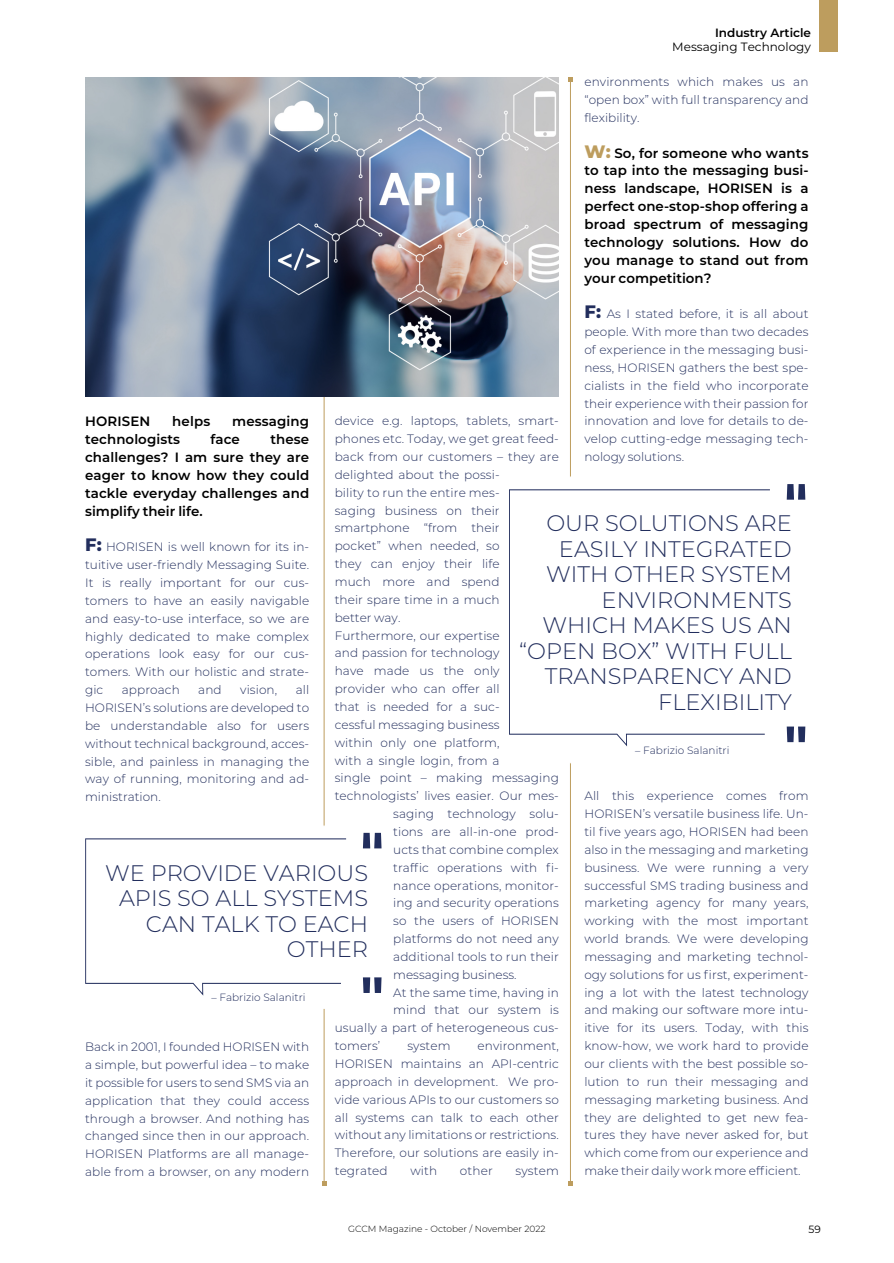
<style>
.page{position:relative;width:894px;height:1263px;background:#fff}
.page>*{position:absolute;margin:0;border:0;box-sizing:border-box;transform-origin:0 0}
.t1{font:300 22.5px/25.5px "Montserrat";color:#222e5d;text-align:right}
.t2{font:600 13.5px/17.9px "Montserrat";letter-spacing:.005em;color:#000;text-align:justify}
.t3{font:300 12.15px/17.9px "Montserrat";letter-spacing:.01em;color:#222e5d;text-align:justify}
.t4{font:12px "Montserrat";color:#000}
.t5{font:600 12px "Montserrat";color:#000}
.t6{font:300 10.5px "Montserrat";color:#222e5d}
.t7{font:10.5px "Montserrat";color:#000}
.t8{font:300 9px "Montserrat";color:#000}
.s1{font-weight:800;font-size:18px;color:#bd9d5e}
.s2{font-weight:800;font-size:18px}
</style>
<div class="page">
<hr style="left:323px;top:77px;width:1px;height:1109px;background:#bd9d5e">
<svg style="left:322px;top:1181px;width:4px;height:5px"></svg>
<hr style="left:570px;top:77px;width:1px;height:1109px;background:#bd9d5e">
<svg style="left:568px;top:1181px;width:4px;height:5px"></svg>
<svg style="left:568px;top:77px;width:4px;height:5px"></svg>
<div style="left:84px;top:825px;width:301px;height:184px;background:#fff"></div>
<svg style="left:363px;top:833px;width:18px;height:15px"></svg>
<svg style="left:363px;top:977px;width:18px;height:16px"></svg>
<svg style="left:85px;top:838px;width:261px;height:158px"></svg>
<div style="left:507px;top:476px;width:301px;height:287px;background:#fff"></div>
<svg style="left:786px;top:726px;width:19px;height:16px"></svg>
<svg style="left:786px;top:484px;width:19px;height:16px"></svg>
<svg style="left:509px;top:489px;width:260px;height:257px"></svg>
<img style="left:85px;top:77px;width:473px;height:320px">
<div style="left:818px;top:0;width:19px;height:51px;background:#bd9d5e"></div>
<p class="t5" style="left:714px;top:25px;width:97px">Industry Article</p>
<p class="t4" style="left:672px;top:39px;width:140px">Messaging Technology</p>
<p class="t3" style="left:584px;top:73px;width:225px">environments which makes us an “open box” with full transparency and flexibility.</p>
<p class="t2" style="left:584px;top:144px;width:225px"><span class="s1">W:</span> So, for someone who wants to tap into the messaging busi‐ ness landscape, HORISEN is a perfect one-stop-shop offering a broad spectrum of messaging technology solutions. How do you manage to stand out from your competition?</p>
<p class="t3" style="left:584px;top:305px;width:225px"><span class="s2">F:</span> As I stated before, it is all about people. With more than two decades of experience in the messaging busi‐ ness, HORISEN gathers the best spe‐ cialists in the field who incorporate their experience with their passion for innovation and love for details to de‐ velop cutting-edge messaging tech‐ nology solutions.</p>
<p class="t2" style="left:85px;top:413px;width:67px">HORISEN</p>
<p class="t2" style="left:172px;top:413px;width:39px">helps</p>
<p class="t2" style="left:232px;top:413px;width:78px">messaging</p>
<p class="t2" style="left:85px;top:430px;width:96px">technologists</p>
<p class="t2" style="left:210px;top:430px;width:31px">face</p>
<p class="t3" style="left:334px;top:412px;width:225px">device e.g. laptops, tablets, smart‐</p>
<p class="t3" style="left:334px;top:430px;width:225px">phones etc. Today, we get great feed‐</p>
<p class="t3" style="left:334px;top:448px;width:225px">back from our customers – they are</p>
<p class="t3" style="left:334px;top:466px;width:166px">delighted about the possi‐</p>
<p class="t3" style="left:334px;top:483px;width:166px">bility to run the entire mes‐</p>
<p class="t3" style="left:334px;top:501px;width:166px">saging business on their</p>
<p class="t3" style="left:334px;top:519px;width:166px">smartphone “from their</p>
<p class="t3" style="left:334px;top:537px;width:166px">pocket” when needed, so</p>
<p class="t3" style="left:334px;top:555px;width:166px">they can enjoy their life</p>
<p class="t3" style="left:334px;top:573px;width:166px">much more and spend</p>
<p class="t3" style="left:334px;top:591px;width:166px">their spare time in a much</p>
<p class="t3" style="left:334px;top:608px;width:67px">better way.</p>
<p class="t3" style="left:334px;top:626px;width:166px">Furthermore, our expertise</p>
<p class="t3" style="left:334px;top:644px;width:166px">and passion for technology</p>
<p class="t3" style="left:334px;top:662px;width:166px">have made us the only</p>
<p class="t3" style="left:334px;top:680px;width:166px">provider who can offer all</p>
<p class="t3" style="left:334px;top:698px;width:166px">that is needed for a suc‐</p>
<p class="t3" style="left:334px;top:715px;width:166px">cessful messaging business</p>
<p class="t3" style="left:334px;top:733px;width:166px">within only one platform,</p>
<p class="t3" style="left:334px;top:751px;width:166px">with a single login, from a</p>
<p class="t3" style="left:334px;top:769px;width:225px">single point – making messaging</p>
<p class="t3" style="left:334px;top:787px;width:225px">technologists’ lives easier. Our mes‐</p>
<p class="t3" style="left:393px;top:805px;width:167px">saging technology solu‐</p>
<p class="t3" style="left:393px;top:823px;width:167px">tions are all-in-one prod‐</p>
<p class="t3" style="left:393px;top:840px;width:167px">ucts that combine complex</p>
<p class="t3" style="left:393px;top:858px;width:167px">traffic operations with fi‐</p>
<p class="t3" style="left:393px;top:876px;width:167px">nance operations, monitor‐</p>
<p class="t3" style="left:393px;top:894px;width:167px">ing and security operations</p>
<p class="t3" style="left:393px;top:912px;width:167px">so the users of HORISEN</p>
<p class="t3" style="left:393px;top:930px;width:167px">platforms do not need any</p>
<p class="t3" style="left:393px;top:948px;width:167px">additional tools to run their</p>
<p class="t3" style="left:393px;top:965px;width:125px">messaging business.</p>
<p class="t3" style="left:393px;top:983px;width:167px">At the same time, having in</p>
<p class="t3" style="left:393px;top:1001px;width:167px">mind that our system is</p>
<p class="t3" style="left:334px;top:1019px;width:225px">usually a part of heterogeneous cus‐</p>
<p class="t3" style="left:334px;top:1037px;width:47px">tomers’</p>
<p class="t3" style="left:407px;top:1037px;width:45px">system</p>
<p class="t2" style="left:85px;top:430px;width:225px;text-indent:185px">these challenges? I am sure they are eager to know how they could tackle everyday challenges and simplify their life.</p>
<p class="t3" style="left:85px;top:538px;width:225px"><span class="s2">F:</span> HORISEN is well known for its in‐ tuitive user-friendly Messaging Suite.<br>It is really important for our cus‐ tomers to have an easily navigable and easy-to-use interface, so we are highly dedicated to make complex operations look easy for our cus‐ tomers. With our holistic and strate‐ gic</p>
<h1 class="t1" style="left:519px;top:510px;width:274px">OUR SOLUTIONS ARE<br>EASILY INTEGRATED<br>WITH OTHER SYSTEM<br>ENVIRONMENTS<br>WHICH MAKES US AN “OPEN BOX” WITH FULL<br>TRANSPARENCY AND<br>FLEXIBILITY</h1>
<p class="t6" style="left:635px;top:743px;width:96px">– Fabrizio Salanitri</p>
<p class="t3" style="left:85px;top:681px;width:225px;text-indent:210px">all HORISEN’s solutions are developed to be understandable also for users without technical background, acces‐ sible, and painless in managing the way of running, monitoring and ad‐ ministration.</p>
<p class="t3" style="left:122px;top:681px;width:60px">approach</p>
<p class="t3" style="left:198px;top:681px;width:25px">and</p>
<p class="t3" style="left:240px;top:681px;width:39px">vision,</p>
<p class="t3" style="left:584px;top:787px;width:225px">All this experience comes from HORISEN’s versatile business life. Un‐ til five years ago, HORISEN had been also in the messaging and marketing business. We were running a very successful SMS trading business and marketing agency for many years, working with the most important world brands. We were developing messaging and marketing technol‐ ogy solutions for us first, experiment‐ ing a lot with the latest technology and making our software more intu‐ itive for its users. Today, with this know-how, we work hard to provide our clients with the best possible so‐ lution to run their messaging and messaging marketing business. And they are delighted to get new fea‐ tures they have never asked for, but which come from our experience and make their daily work more efficient.</p>
<h1 class="t1" style="left:105px;top:860px;width:264px">WE PROVIDE VARIOUS<br>APIS SO ALL SYSTEMS<br>CAN TALK TO EACH<br>OTHER</h1>
<p class="t6" style="left:211px;top:991px;width:96px">– Fabrizio Salanitri</p>
<p class="t3" style="left:334px;top:1037px;width:225px;text-indent:143px">environment, HORISEN maintains an API-centric approach in development. We pro‐ vide various APIs to our customers so all systems can talk to each other without any limitations or restrictions.<br>Therefore, our solutions are easily in‐ tegrated</p>
<p class="t3" style="left:85px;top:1038px;width:225px">Back in 2001, I founded HORISEN with a simple, but powerful idea – to make it possible for users to send SMS via an application that they could access through a browser. And nothing has changed since then in our approach.<br>HORISEN Platforms are all manage‐ able from a browser, on any modern</p>
<p class="t3" style="left:410px;top:1162px;width:28px">with</p>
<p class="t3" style="left:460px;top:1162px;width:34px">other</p>
<p class="t3" style="left:515px;top:1162px;width:45px">system</p>
<p class="t8" style="left:348px;top:1223px;width:199px">GCCM Magazine - October / November 2022</p>
<p class="t7" style="left:808px;top:1223px;width:14px">59</p>
</div>
